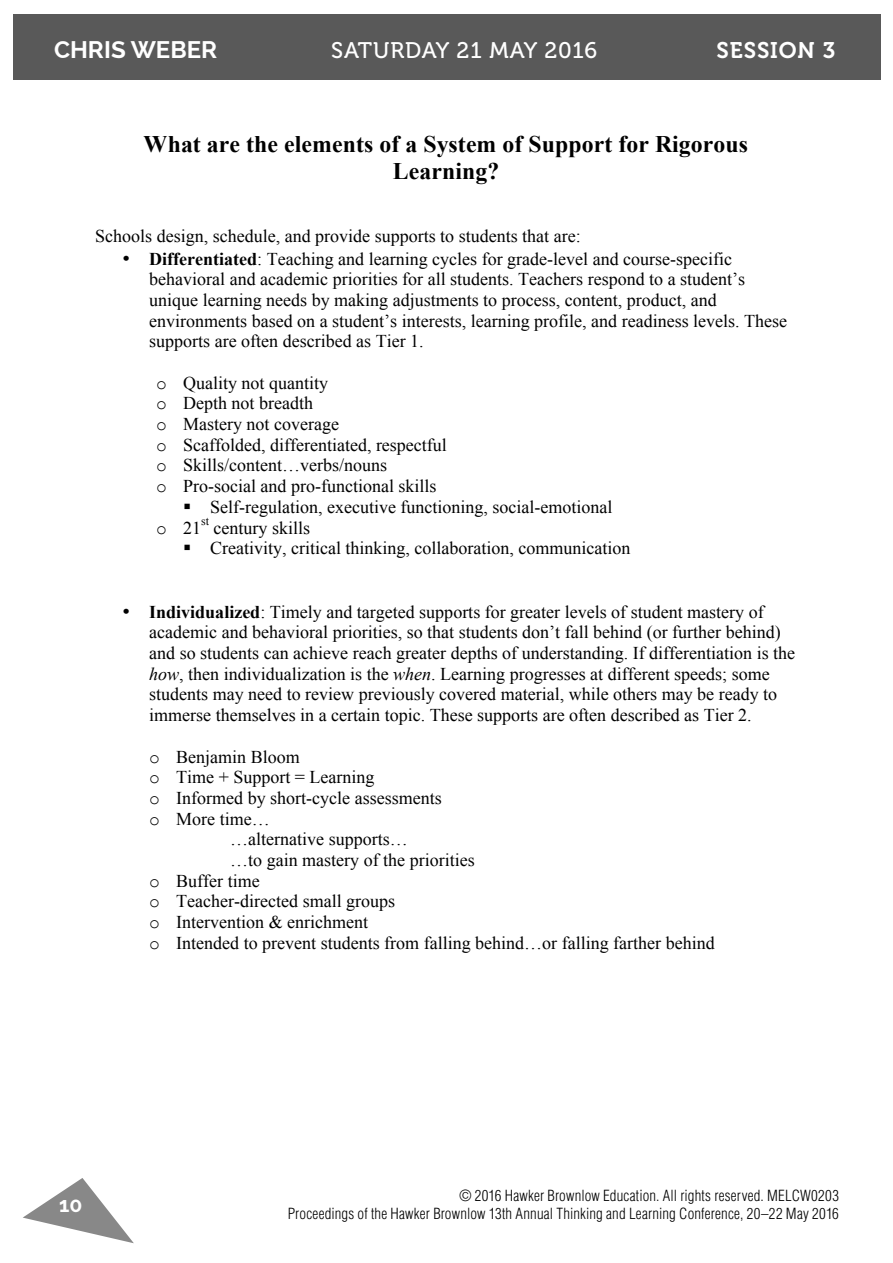
<style>
.page{position:relative;width:893px;height:1263px;background:#fff}
.page>*{position:absolute;margin:0;border:0;box-sizing:border-box;transform-origin:0 0}
.t1{font:700 24px "Raleway";color:#fff}
.t2{font:700 23.7px/27.8px "Times New Roman";letter-spacing:.005em;color:#000;text-align:center}
.t3{font:22.5px "Museo 500";letter-spacing:.04em;color:#fff}
.t4{font:22.5px "Museo 700";letter-spacing:.04em;color:#fff}
.t5{font:700 21px "Raleway";color:#fff}
.t6{font:18px/20.5px "Times New Roman";color:#000}
.t7{font:300 condensed 15px/18px "Helvetica LT Std";letter-spacing:.01em;color:#000;text-align:right}
.t8{font:11.85px "Times New Roman";color:#000}
.s1{font-weight:700}
.s2{font-family:"Courier New"}
.s3{font-style:italic}
</style>
<div class="page">
<div style="left:13px;top:14px;width:867px;height:65px;background:#595959"></div>
<svg style="left:23px;top:1178px;width:111px;height:65px"></svg>
<h1 class="t1" style="left:54px;top:36px;width:165px">CHRIS WEBER</h1>
<p class="t3" style="left:331px;top:42px;width:267px">SATURDAY 21 MAY 2016</p>
<p class="t4" style="left:717px;top:42px;width:120px">SESSION 3</p>
<h2 class="t2" style="left:144px;top:129px;width:606px">What are the elements of a System of Support for Rigorous<br>Learning?</h2>
<p class="t6" style="left:95px;top:226px;width:487px">Schools design, schedule, and provide supports to students that are:</p>
<p class="t6" style="left:149px;top:248px;width:639px;text-indent:-27px">• <span class="s1">Differentiated</span>: Teaching and learning cycles for grade-level and course-specific behavioral and academic priorities for all students. Teachers respond to a student’s unique learning needs by making adjustments to process, content, product, and environments based on a student’s interests, learning profile, and readiness levels. These supports are often described as Tier 1.</p>
<p class="t6" style="left:156px;top:372px;width:174px"><span class="s2">o</span> Quality not quantity</p>
<p class="t6" style="left:156px;top:393px;width:158px"><span class="s2">o</span> Depth not breadth</p>
<p class="t6" style="left:156px;top:413px;width:184px"><span class="s2">o</span> Mastery not coverage</p>
<p class="t6" style="left:156px;top:434px;width:292px"><span class="s2">o</span> Scaffolded, differentiated, respectful</p>
<p class="t6" style="left:156px;top:455px;width:233px"><span class="s2">o</span> Skills/content…verbs/nouns</p>
<p class="t6" style="left:156px;top:476px;width:282px"><span class="s2">o</span> Pro-social and pro-functional skills</p>
<p class="t6" style="left:210px;top:496px;width:404px">Self-regulation, executive functioning, social-emotional</p>
<p class="t6" style="left:156px;top:517px;width:46px"><span class="s2">o</span> 21</p>
<p class="t8" style="left:201px;top:513px;width:9px">st</p>
<p class="t6" style="left:210px;top:517px;width:422px">century skills<br>Creativity, critical thinking, collaboration, communication</p>
<p class="t6" style="left:149px;top:601px;width:647px;text-indent:-27px">• <span class="s1">Individualized</span>: Timely and targeted supports for greater levels of student mastery of academic and behavioral priorities, so that students don’t fall behind (or further behind) and so students can achieve reach greater depths of understanding. If differentiation is the <span class="s3">how</span>, then individualization is the <span class="s3">when</span>. Learning progresses at different speeds; some students may need to review previously covered material, while others may be ready to immerse themselves in a certain topic. These supports are often described as Tier 2.</p>
<p class="t6" style="left:149px;top:746px;width:152px"><span class="s2">o</span> Benjamin Bloom</p>
<p class="t6" style="left:149px;top:766px;width:227px"><span class="s2">o</span> Time + Support = Learning</p>
<p class="t6" style="left:149px;top:787px;width:294px"><span class="s2">o</span> Informed by short-cycle assessments</p>
<p class="t6" style="left:149px;top:808px;width:122px"><span class="s2">o</span> More time…</p>
<p class="t6" style="left:230px;top:829px;width:179px">…alternative supports…</p>
<p class="t6" style="left:230px;top:849px;width:246px">…to gain mastery of the priorities</p>
<p class="t6" style="left:149px;top:870px;width:112px"><span class="s2">o</span> Buffer time</p>
<p class="t6" style="left:149px;top:891px;width:247px"><span class="s2">o</span> Teacher-directed small groups</p>
<p class="t6" style="left:149px;top:912px;width:220px"><span class="s2">o</span> Intervention &amp; enrichment</p>
<p class="t6" style="left:149px;top:932px;width:567px"><span class="s2">o</span> Intended to prevent students from falling behind…or falling farther behind</p>
<p class="t5" style="left:59px;top:1193px;width:25px">10</p>
<p class="t7" style="left:288px;top:1189px;width:553px">© 2016 Hawker Brownlow Education. All rights reserved. MELCW0203<br>Proceedings of the Hawker Brownlow 13th Annual Thinking and Learning Conference, 20–22 May 2016</p>
</div>
